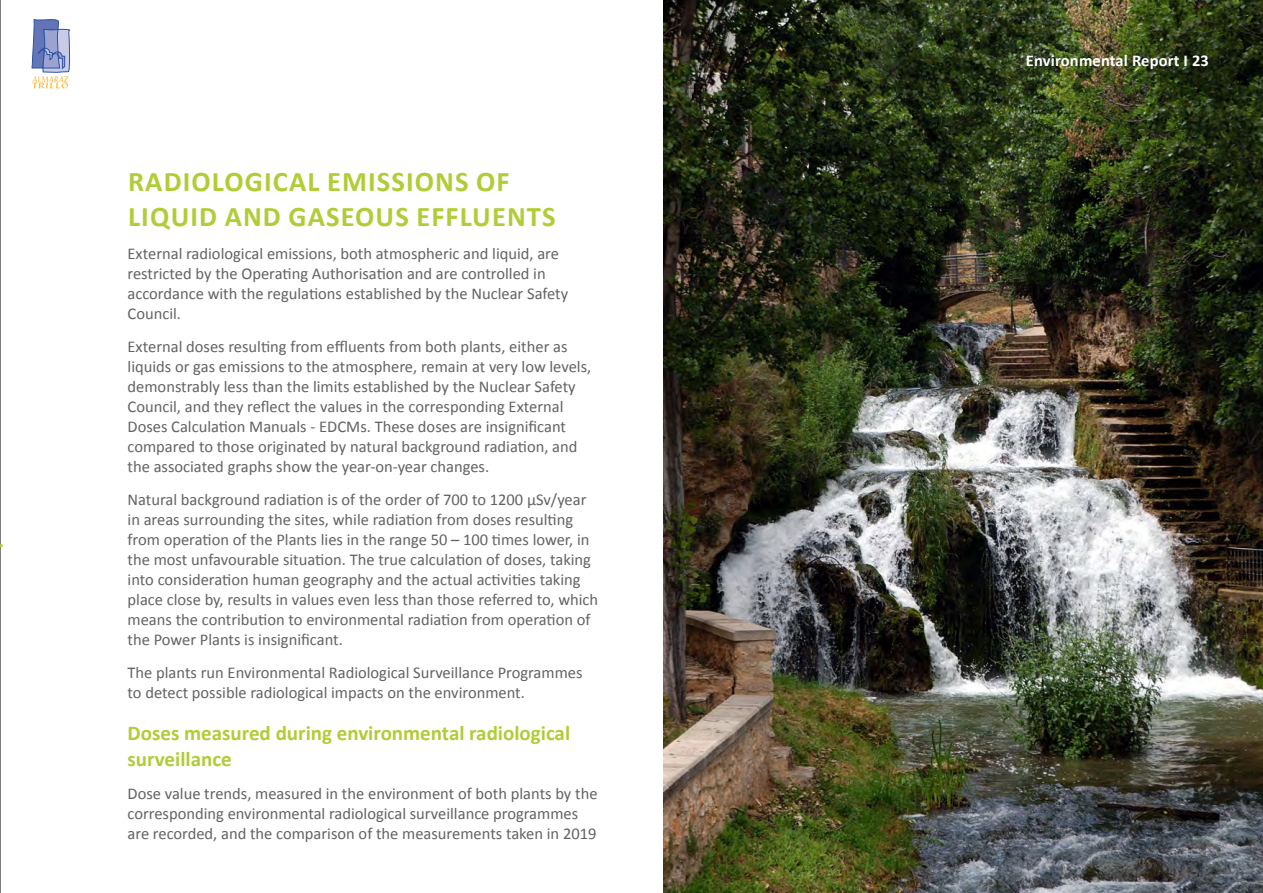
<style>
.page{position:relative;width:1263px;height:893px;background:#fff}
.page>*{position:absolute;margin:0;border:0;box-sizing:border-box;transform-origin:0 0}
.t1{font:700 28.5px/34.7px "Calibri";letter-spacing:.04em;color:#b0cc36}
.t2{font:700 21px/25.8px "Calibri";color:#b0cc36}
.t3{font:16.5px/20px "Calibri";color:#636366}
.t4{font:700 16.5px "Calibri";letter-spacing:.01em;color:#fff}
</style>
<div class="page">
<hr style="left:0;top:0;width:1px;height:893px;background:#000">
<img style="left:663px;top:0;width:600px;height:893px">
<svg style="left:32px;top:19px;width:38px;height:70px"></svg>
<h1 class="t1" style="left:128px;top:165px;width:429px">RADIOLOGICAL EMISSIONS OF<br>LIQUID AND GASEOUS EFFLUENTS</h1>
<p class="t3" style="left:128px;top:244px;width:442px">External radiological emissions, both atmospheric and liquid, are restricted by the Operating Authorisation and are controlled in accordance with the regulations established by the Nuclear Safety Council.</p>
<p class="t3" style="left:128px;top:336px;width:465px">External doses resulting from effluents from both plants, either as liquids or gas emissions to the atmosphere, remain at very low levels, demonstrably less than the limits established by the Nuclear Safety Council, and they reflect the values in the corresponding External Doses Calculation Manuals - EDCMs. These doses are insignificant compared to those originated by natural background radiation, and the associated graphs show the year-on-year changes.</p>
<p class="t3" style="left:128px;top:489px;width:472px">Natural background radiation is of the order of 700 to 1200 μSv/year in areas surrounding the sites, while radiation from doses resulting from operation of the Plants lies in the range 50 – 100 times lower, in the most unfavourable situation. The true calculation of doses, taking into consideration human geography and the actual activities taking place close by, results in values even less than those referred to, which means the contribution to environmental radiation from operation of the Power Plants is insignificant.</p>
<p class="t3" style="left:128px;top:662px;width:456px">The plants run Environmental Radiological Surveillance Programmes to detect possible radiological impacts on the environment.</p>
<p class="t2" style="left:128px;top:720px;width:444px">Doses measured during environmental radiological surveillance</p>
<p class="t3" style="left:128px;top:783px;width:471px">Dose value trends, measured in the environment of both plants by the corresponding environmental radiological surveillance programmes are recorded, and the comparison of the measurements taken in 2019</p>
<p class="t4" style="left:1026px;top:50px;width:185px">Environmental Report I 23</p>
</div>
